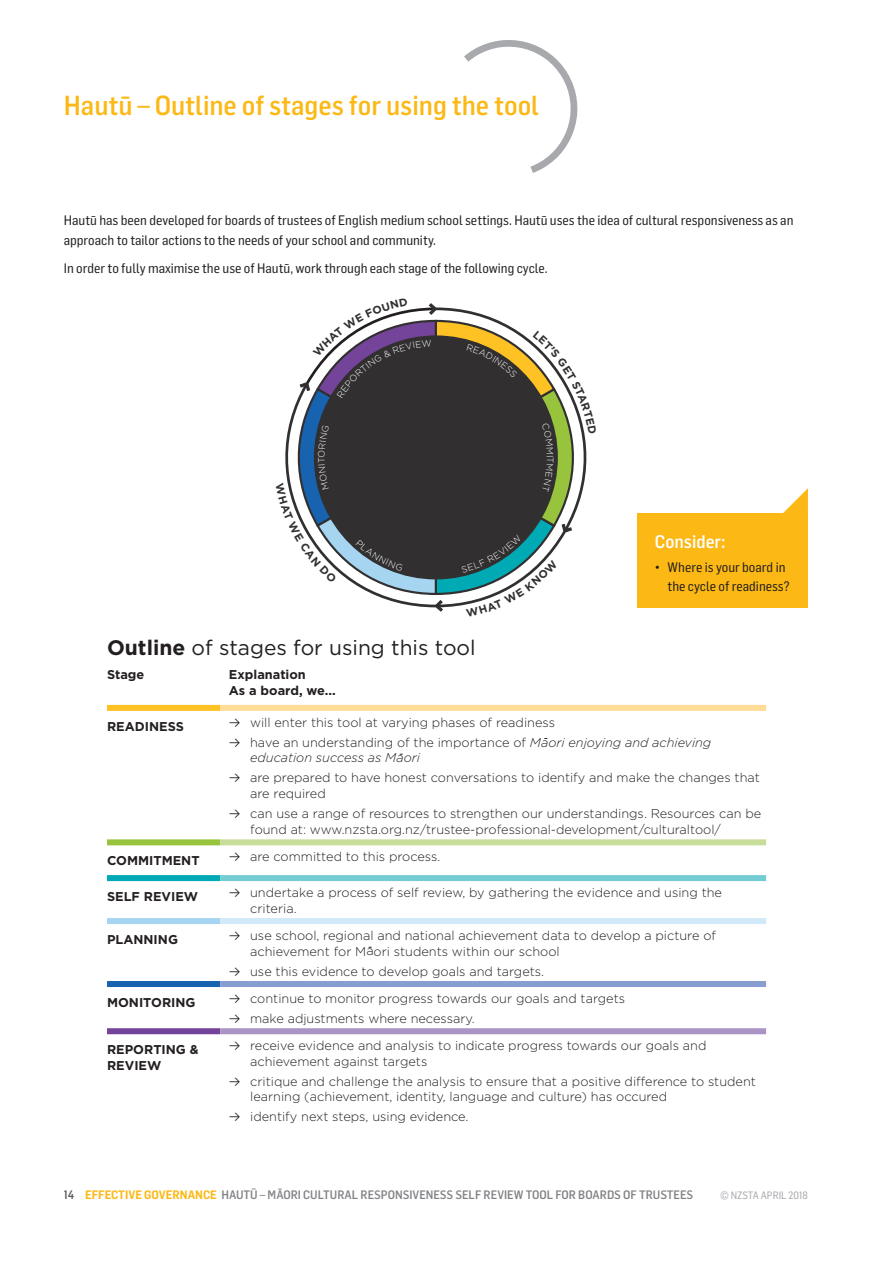
<style>
.page{position:relative;width:893px;height:1263px;background:#fff}
.page>*{position:absolute;margin:0;border:0;box-sizing:border-box;transform-origin:0 0}
.t1{font:500 27px "Flama Semicondensed";color:#fcb814}
.t2{font:21px "Gotham";color:#231f20}
.t3{font:500 18px "Flama Semicondensed";color:#fff}
.t4{font:13.5px/19.5px "Flama Semicondensed Basic";color:#231f20}
.t5{font:300 12.75px/20px "Gotham";color:#231f20}
.t6{font:700 12.75px/15.8px "Gotham";color:#231f20}
.t7{font:500 12px "Flama Semicondensed";color:#808285}
.t8{font:10.5px "Flama Semicondensed Basic";color:#a8a9ad}
.s1{font-weight:700}
.s2{font-family:"Klavika Arrows";font-weight:400}
.s3{font-style:italic}
.s4{color:#57585a}
.s5{font-weight:600;color:#fcb814}
</style>
<div class="page">
<svg style="left:464px;top:40px;width:114px;height:133px"></svg>
<div style="left:107px;top:981px;width:113px;height:6px;background:#1863b0"></div>
<div style="left:220px;top:981px;width:546px;height:6px;background:#889dd0"></div>
<div style="left:107px;top:875px;width:113px;height:6px;background:#00aab5"></div>
<div style="left:220px;top:875px;width:546px;height:6px;background:#75cdd4"></div>
<div style="left:107px;top:705px;width:113px;height:6px;background:#fec224"></div>
<div style="left:220px;top:705px;width:546px;height:6px;background:#ffdd96"></div>
<div style="left:107px;top:839px;width:113px;height:6px;background:#98c33c"></div>
<div style="left:220px;top:839px;width:546px;height:6px;background:#c8dd99"></div>
<div style="left:107px;top:1028px;width:113px;height:6px;background:#74449a"></div>
<div style="left:220px;top:1028px;width:546px;height:6px;background:#ac93c5"></div>
<div style="left:107px;top:918px;width:113px;height:6px;background:#a6d5f2"></div>
<div style="left:220px;top:918px;width:546px;height:6px;background:#d1e9f8"></div>
<svg style="left:757px;top:488px;width:51px;height:26px"></svg>
<div style="left:638px;top:514px;width:170px;height:94px;background:#fcb814"></div>
<svg style="left:285px;top:303px;width:302px;height:309px"></svg>
<h1 class="t1" style="left:64px;top:88px;width:477px">Hautū – Outline of stages for using the tool</h1>
<p class="t4" style="left:64px;top:210px;width:731px">Hautū has been developed for boards of trustees of English medium school settings. Hautū uses the idea of cultural responsiveness as an approach to tailor actions to the needs of your school and community.</p>
<p class="t4" style="left:64px;top:258px;width:486px">In order to fully maximise the use of Hautū, work through each stage of the following cycle.</p>
<h3 class="t3" style="left:655px;top:530px;width:72px">Consider:</h3>
<p class="t4" style="left:668px;top:556px;width:124px;text-indent:-13px">• Where is your board in the cycle of readiness?</p>
<h2 class="t2" style="left:107px;top:634px;width:370px"><span class="s1">Outline</span> of stages for using this tool</h2>
<p class="t6" style="left:107px;top:667px;width:39px">Stage</p>
<p class="t6" style="left:229px;top:667px;width:108px">Explanation<br>As a board, we...</p>
<p class="t6" style="left:107px;top:718px;width:78px">READINESS</p>
<p class="t5" style="left:229px;top:712px;width:484px"><span class="s2">B</span> will enter this tool at varying phases of readiness<br><span class="s2">B</span> have an understanding of the importance of <span class="s3">Maori enjoying and achieving</span></p>
<p class="t5" style="left:229px;top:747px;width:532px;text-indent:21px"><span class="s3">education success as Maori<br></span><span class="s2">B</span> are prepared to have honest conversations to identify and make the changes that</p>
<p class="t5" style="left:229px;top:783px;width:534px;text-indent:21px">are required<br><span class="s2">B</span> can use a range of resources to strengthen our understandings. Resources can be</p>
<p class="t5" style="left:250px;top:819px;width:472px">found at: www.nzsta.org.nz/trustee-professional-development/culturaltool/</p>
<p class="t6" style="left:107px;top:853px;width:94px">COMMITMENT</p>
<p class="t5" style="left:229px;top:846px;width:213px"><span class="s2">B</span> are committed to this process.</p>
<p class="t6" style="left:107px;top:888px;width:93px">SELF REVIEW</p>
<p class="t5" style="left:250px;top:884px;width:473px;line-height:15.8px;text-indent:-21px"><span class="s2">B</span> undertake a process of self review, by gathering the evidence and using the criteria.</p>
<p class="t6" style="left:107px;top:931px;width:72px">PLANNING</p>
<p class="t5" style="left:250px;top:927px;width:467px;line-height:15.8px;text-indent:-21px"><span class="s2">B</span> use school, regional and national achievement data to develop a picture of achievement for Maori students within our school</p>
<p class="t5" style="left:229px;top:961px;width:317px"><span class="s2">B</span> use this evidence to develop goals and targets.</p>
<p class="t6" style="left:107px;top:994px;width:90px">MONITORING</p>
<p class="t5" style="left:229px;top:988px;width:398px"><span class="s2">B</span> continue to monitor progress towards our goals and targets<br><span class="s2">B</span> make adjustments where necessary.</p>
<p class="t6" style="left:107px;top:1042px;width:93px">REPORTING &amp;<br>REVIEW</p>
<p class="t5" style="left:250px;top:1037px;width:458px;line-height:15.8px;text-indent:-21px"><span class="s2">B</span> receive evidence and analysis to indicate progress towards our goals and achievement against targets</p>
<p class="t5" style="left:250px;top:1073px;width:507px;line-height:15.8px;text-indent:-21px"><span class="s2">B</span> critique and challenge the analysis to ensure that a positive difference to student learning (achievement, identity, language and culture) has occured</p>
<p class="t5" style="left:229px;top:1106px;width:241px"><span class="s2">B</span> identify next steps, using evidence.</p>
<p class="t7" style="left:64px;top:1187px;width:631px"><span class="s4">14</span> <span class="s5">EFFECTIVE GOVERNANCE</span> HAUTŪ – MĀORI CULTURAL RESPONSIVENESS SELF REVIEW TOOL FOR BOARDS OF TRUSTEES</p>
<p class="t8" style="left:720px;top:1189px;width:89px">© NZSTA APRIL 2018</p>
</div>
